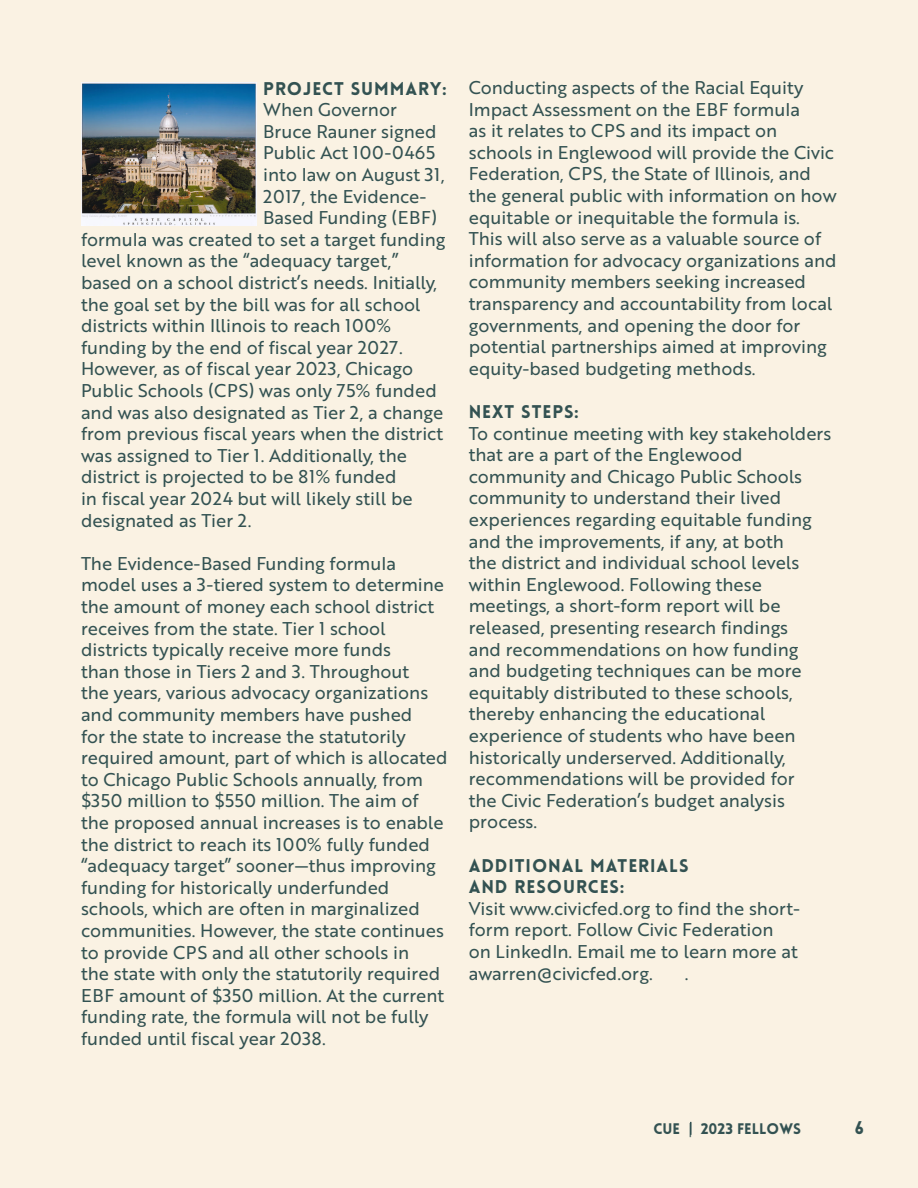
<style>
.page{position:relative;width:918px;height:1188px;background:#faf2e3}
.page>*{position:absolute;margin:0;border:0;box-sizing:border-box;transform-origin:0 0}
.t1{font:18px/21.6px "Brother 1816 Regular";color:#335252}
.t2{font:900 18px "Lovelo";letter-spacing:.05em;color:#335252}
.t3{font:900 15px "Lovelo";color:#335252}
</style>
<div class="page">
<svg style="left:690px;top:1122px;width:2px;height:13px"></svg>
<img style="left:81px;top:82px;width:175px;height:144px">
<p class="t2" style="left:263px;top:77px;width:185px">PROJECT SUMMARY:</p>
<p class="t1" style="left:263px;top:98px;width:135px">When Governor</p>
<p class="t1" style="left:263px;top:120px;width:175px">Bruce Rauner signed</p>
<p class="t1" style="left:263px;top:141px;width:173px">Public Act 100-0465</p>
<p class="t1" style="left:263px;top:163px;width:183px">into law on August 31,</p>
<p class="t1" style="left:263px;top:185px;width:165px">2017, the Evidence-</p>
<p class="t1" style="left:263px;top:206px;width:175px">Based Funding (EBF)</p>
<p class="t1" style="left:81px;top:228px;width:366px">formula was created to set a target funding</p>
<p class="t1" style="left:81px;top:249px;width:319px">level known as the “adequacy target,”</p>
<p class="t1" style="left:81px;top:271px;width:358px">based on a school district’s needs. Initially,</p>
<p class="t1" style="left:81px;top:293px;width:341px">the goal set by the bill was for all school</p>
<p class="t1" style="left:81px;top:314px;width:312px">districts within Illinois to reach 100%</p>
<p class="t1" style="left:81px;top:336px;width:323px">funding by the end of fiscal year 2027.</p>
<p class="t1" style="left:81px;top:357px;width:334px">However, as of fiscal year 2023, Chicago</p>
<p class="t1" style="left:81px;top:379px;width:357px">Public Schools (CPS) was only 75% funded</p>
<p class="t1" style="left:81px;top:401px;width:364px">and was also designated as Tier 2, a change</p>
<p class="t1" style="left:81px;top:422px;width:364px">from previous fiscal years when the district</p>
<p class="t1" style="left:81px;top:444px;width:327px">was assigned to Tier 1. Additionally, the</p>
<p class="t1" style="left:81px;top:465px;width:317px">district is projected to be 81% funded</p>
<p class="t1" style="left:81px;top:487px;width:333px">in fiscal year 2024 but will likely still be</p>
<p class="t1" style="left:81px;top:509px;width:172px">designated as Tier 2.</p>
<p class="t1" style="left:81px;top:552px;width:368px">The Evidence-Based Funding formula model uses a 3-tiered system to determine the amount of money each school district receives from the state. Tier 1 school districts typically receive more funds<br>than those in Tiers 2 and 3. Throughout<br>the years, various advocacy organizations and community members have pushed<br>for the state to increase the statutorily required amount, part of which is allocated to Chicago Public Schools annually, from $350 million to $550 million. The aim of the proposed annual increases is to enable the district to reach its 100% fully funded “adequacy target” sooner—thus improving funding for historically underfunded schools, which are often in marginalized communities. However, the state continues to provide CPS and all other schools in<br>the state with only the statutorily required EBF amount of $350 million. At the current funding rate, the formula will not be fully funded until fiscal year 2038.</p>
<p class="t1" style="left:469px;top:76px;width:369px">Conducting aspects of the Racial Equity Impact Assessment on the EBF formula<br>as it relates to CPS and its impact on schools in Englewood will provide the Civic Federation, CPS, the State of Illinois, and the general public with information on how equitable or inequitable the formula is.<br>This will also serve as a valuable source of information for advocacy organizations and community members seeking increased transparency and accountability from local governments, and opening the door for potential partnerships aimed at improving equity-based budgeting methods.</p>
<p class="t2" style="left:469px;top:400px;width:112px">NEXT STEPS:</p>
<p class="t1" style="left:469px;top:422px;width:364px">To continue meeting with key stakeholders that are a part of the Englewood community and Chicago Public Schools community to understand their lived experiences regarding equitable funding and the improvements, if any, at both<br>the district and individual school levels within Englewood. Following these meetings, a short-form report will be released, presenting research findings<br>and recommendations on how funding and budgeting techniques can be more equitably distributed to these schools, thereby enhancing the educational experience of students who have been historically underserved. Additionally, recommendations will be provided for<br>the Civic Federation’s budget analysis process.</p>
<p class="t2" style="left:469px;top:854px;width:221px">ADDITIONAL MATERIALS</p>
<p class="t2" style="left:469px;top:876px;width:157px">AND RESOURCES:</p>
<p class="t1" style="left:469px;top:897px;width:333px">Visit www.civicfed.org to find the short&shy;form report. Follow Civic Federation on LinkedIn. Email me to learn more at awarren@civicfed.org.</p>
<p class="t1" style="left:685px;top:962px;width:5px">.</p>
<p class="t3" style="left:653px;top:1119px;width:149px">CUE | 2023 FELLOWS</p>
<p class="t2" style="left:855px;top:1116px;width:11px">6</p>
</div>
